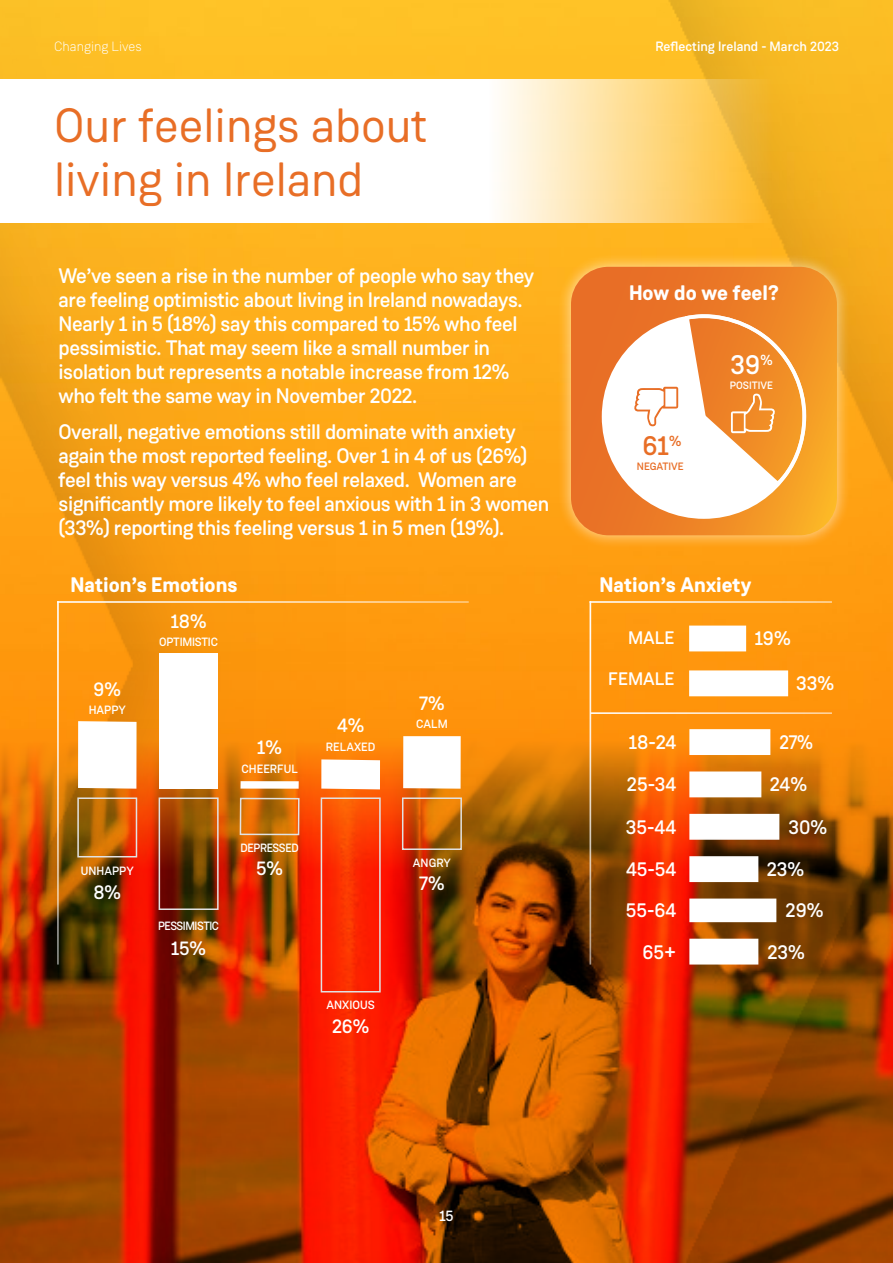
<style>
.page{position:relative;width:893px;height:1263px;background:#fff}
.page>*{position:absolute;margin:0;border:0;box-sizing:border-box;transform-origin:0 0}
.t1{font:48px/54px "Weissenhof Grotesk";color:#e86e26}
.t2{font:500 27.15px "Weissenhof Grotesk";color:#fff}
.t3{font:500 27.15px "Weissenhof Grotesk";color:#e86e26}
.t4{font:500 21px/24px "Weissenhof Grotesk";letter-spacing:-.02em;color:#fff}
.t5{font:700 21px "Weissenhof Grotesk";color:#fff}
.t6{font:500 19.8px/41.2px "Weissenhof Grotesk";letter-spacing:-.01em;color:#fff}
.t7{font:500 19.8px "Weissenhof Grotesk";letter-spacing:-.01em;color:#fff;scale:.95 1}
.t8{font:500 19.5px "Weissenhof Grotesk";color:#fff}
.t9{font:500 18.15px "Weissenhof Grotesk";color:#fff}
.t10{font:500 15px "Weissenhof Grotesk";color:#fff}
.t11{font:500 13.5px "Weissenhof Grotesk";color:#fff}
.t12{font:300 13.5px "Weissenhof Grotesk";color:#fff}
.t13{font:500 12px "Weissenhof Grotesk";color:#fff}
.t14{font:500 12px "Weissenhof Grotesk";letter-spacing:-.04em;color:#fff;scale:.96 1}
.t15{font:500 12px "Weissenhof Grotesk";letter-spacing:-.02em;color:#fff}
.t16{font:500 12px "Weissenhof Grotesk";letter-spacing:-.03em;color:#fff;scale:.96 1}
.t17{font:500 10.65px "Weissenhof Grotesk";color:#fff}
.t18{font:500 10.65px "Weissenhof Grotesk";color:#e86e26}
</style>
<div class="page">
<img style="left:0;top:0;width:893px;height:1263px">
<svg style="left:0;top:80px;width:785px;height:143px"></svg>
<div style="left:558px;top:253px;width:293px;height:296px;background:#fff;opacity:.5"></div>
<svg style="left:571px;top:267px;width:266px;height:268px"></svg>
<svg style="left:535px;top:279px;width:284px;height:280px"></svg>
<svg style="left:634px;top:311px;width:174px;height:177px"></svg>
<div style="left:602px;top:314px;width:204px;height:205px;border:4px solid #fff;border-radius:50%"></div>
<svg style="left:403px;top:736px;width:58px;height:53px"></svg>
<div style="left:402px;top:797px;width:60px;height:53px;border:2px solid #e1e2e3"></div>
<div style="left:240px;top:781px;width:59px;height:8px;background:#fff"></div>
<div style="left:240px;top:798px;width:60px;height:37px;border:2px solid #e1e2e3"></div>
<svg style="left:321px;top:759px;width:59px;height:30px"></svg>
<div style="left:321px;top:797px;width:60px;height:195px;border:2px solid #e1e2e3"></div>
<div style="left:77px;top:797px;width:60px;height:60px;border:2px solid #e1e2e3"></div>
<svg style="left:78px;top:721px;width:59px;height:68px"></svg>
<div style="left:159px;top:654px;width:59px;height:135px;background:#fff"></div>
<div style="left:159px;top:797px;width:60px;height:113px;border:2px solid #e1e2e3"></div>
<div style="left:689px;top:939px;width:69px;height:25px;background:#fff"></div>
<div style="left:689px;top:898px;width:87px;height:24px;background:#fff;border:2px solid #fff"></div>
<div style="left:689px;top:814px;width:90px;height:26px;background:#fff;border:2px solid #fff"></div>
<div style="left:689px;top:670px;width:99px;height:26px;background:#fff;border:2px solid #fff"></div>
<div style="left:689px;top:729px;width:81px;height:26px;background:#fff;border:2px solid #fff"></div>
<div style="left:689px;top:856px;width:69px;height:26px;background:#fff;border:2px solid #fff"></div>
<div style="left:689px;top:771px;width:72px;height:26px;background:#fff;border:2px solid #fff"></div>
<hr style="left:590px;top:712px;width:242px;height:2px;background:#fff">
<div style="left:689px;top:626px;width:57px;height:25px;background:#fff"></div>
<hr style="left:57px;top:601px;width:2px;height:363px;background:#fff">
<hr style="left:57px;top:601px;width:412px;height:2px;background:#fff">
<hr style="left:590px;top:601px;width:1px;height:363px;background:#fff">
<hr style="left:590px;top:601px;width:242px;height:2px;background:#fff">
<p class="t12" style="left:54px;top:39px;width:89px">Changing Lives</p>
<h1 class="t1" style="left:54px;top:99px;width:375px">Our feelings about living in Ireland</h1>
<p class="t4" style="left:58px;top:263px;width:477px">We’ve seen a rise in the number of people who say they are feeling optimistic about living in Ireland nowadays.<br>Nearly 1 in 5 (18%) say this compared to 15% who feel pessimistic. That may seem like a small number in isolation but represents a notable increase from 12% who felt the same way in November 2022.</p>
<p class="t4" style="left:58px;top:420px;width:492px">Overall, negative emotions still dominate with anxiety again the most reported feeling. Over 1 in 4 of us (26%) feel this way versus 4% who feel relaxed. Women are significantly more likely to feel anxious with 1 in 3 women (33%) reporting this feeling versus 1 in 5 men (19%).</p>
<p class="t11" style="left:655px;top:38px;width:185px">Reflecting Ireland - March 2023</p>
<p class="t5" style="left:629px;top:279px;width:151px">How do we feel?</p>
<p class="t3" style="left:642px;top:428px;width:40px">61<sup>%</sup></p>
<p class="t18" style="left:637px;top:460px;width:48px">NEGATIVE</p>
<p class="t2" style="left:731px;top:348px;width:44px">39<sup>%</sup></p>
<p class="t17" style="left:730px;top:379px;width:45px">POSITIVE</p>
<p class="t5" style="left:71px;top:572px;width:168px">Nation’s Emotions</p>
<p class="t5" style="left:599px;top:572px;width:153px">Nation’s Anxiety</p>
<p class="t8" style="left:94px;top:677px;width:29px">9%</p>
<p class="t13" style="left:89px;top:702px;width:39px">HAPPY</p>
<p class="t8" style="left:171px;top:609px;width:37px">18%</p>
<p class="t15" style="left:159px;top:634px;width:60px">OPTIMISTIC</p>
<p class="t8" style="left:257px;top:735px;width:26px">1%</p>
<p class="t13" style="left:241px;top:761px;width:58px">CHEERFUL</p>
<p class="t13" style="left:81px;top:864px;width:54px">UNHAPPY</p>
<p class="t8" style="left:93px;top:880px;width:29px">8%</p>
<p class="t14" style="left:158px;top:918px;width:65px">PESSIMISTIC</p>
<p class="t8" style="left:171px;top:936px;width:36px">15%</p>
<p class="t16" style="left:240px;top:841px;width:62px">DEPRESSED</p>
<p class="t8" style="left:256px;top:856px;width:29px">5%</p>
<p class="t8" style="left:337px;top:713px;width:29px">4%</p>
<p class="t13" style="left:326px;top:740px;width:51px">RELAXED</p>
<p class="t13" style="left:327px;top:997px;width:50px">ANXIOUS</p>
<p class="t8" style="left:332px;top:1014px;width:39px">26%</p>
<p class="t8" style="left:419px;top:691px;width:27px">7%</p>
<p class="t13" style="left:416px;top:716px;width:33px">CALM</p>
<p class="t13" style="left:413px;top:856px;width:39px">ANGRY</p>
<p class="t8" style="left:419px;top:871px;width:27px">7%</p>
<p class="t10" style="left:439px;top:1206px;width:16px">15</p>
<p class="t9" style="left:628px;top:627px;width:48px">MALE</p>
<p class="t9" style="left:608px;top:668px;width:68px">FEMALE</p>
<p class="t6" style="left:755px;top:618px;width:37px">19%</p>
<p class="t6" style="left:796px;top:663px;width:39px">33%</p>
<p class="t6" style="left:629px;top:722px;width:49px">18-24</p>
<p class="t7" style="left:780px;top:730px;width:37px">27%</p>
<p class="t6" style="left:627px;top:764px;width:51px">25-34</p>
<p class="t6" style="left:770px;top:764px;width:39px">24%</p>
<p class="t6" style="left:626px;top:806px;width:52px">35-44</p>
<p class="t6" style="left:788px;top:806px;width:40px">30%</p>
<p class="t6" style="left:626px;top:849px;width:52px;text-align:right">45-54<br>55-64<br>65+</p>
<p class="t6" style="left:767px;top:849px;width:39px">23%</p>
<p class="t6" style="left:767px;top:890px;width:58px;text-indent:18px">29%<br>23%</p>
</div>
